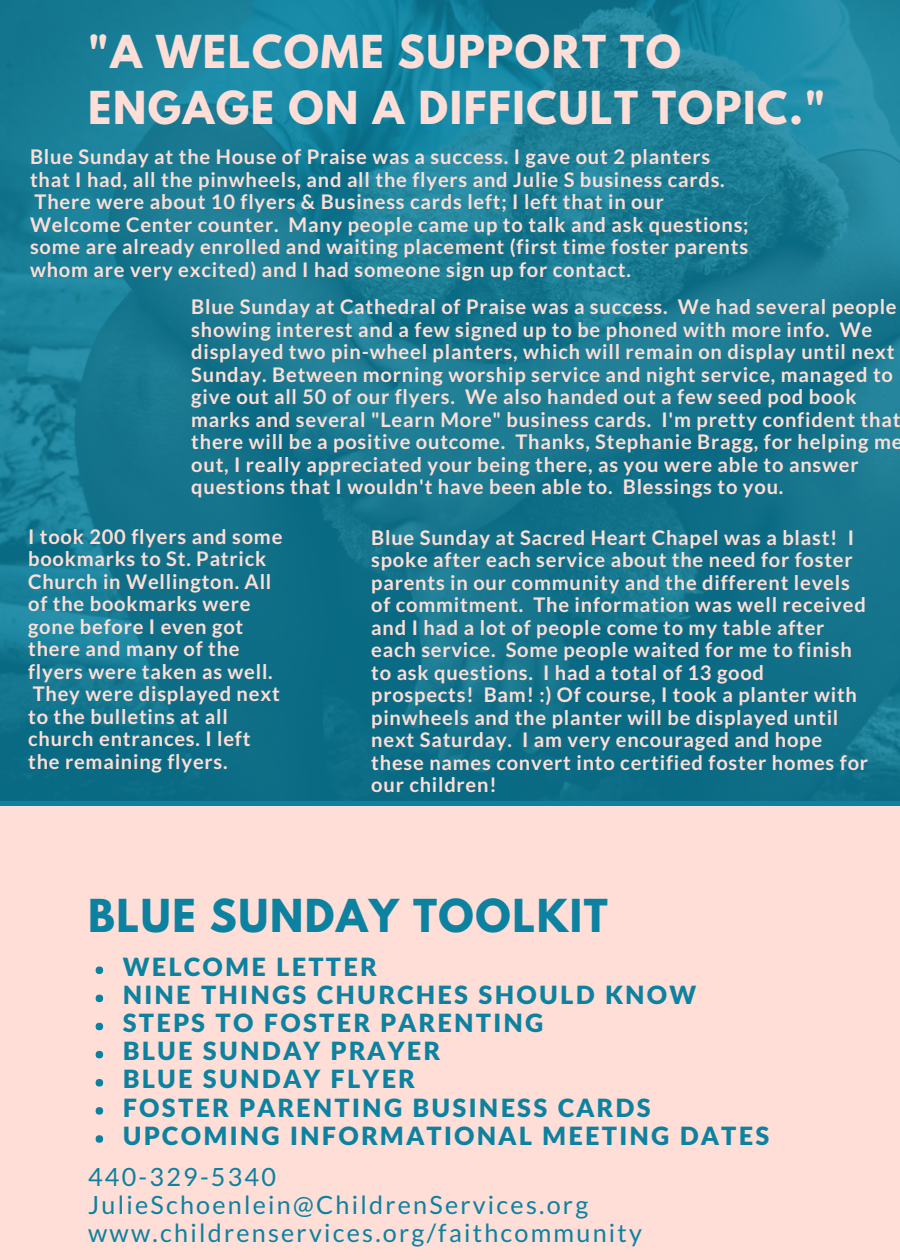
<style>
.page{position:relative;width:900px;height:1260px;background:#fff}
.page>*{position:absolute;margin:0;border:0;box-sizing:border-box;transform-origin:0 0}
.t1{font:700 40.25px/56.2px "League Spartan";letter-spacing:.04em;color:#feded6}
.t2{font:700 40.25px "League Spartan";letter-spacing:.04em;color:#0c81a0}
.t3{font:900 25.25px/28px "Lato";letter-spacing:.09em;color:#0c81a0}
.t4{font:25.25px/28px "Lato";letter-spacing:.09em;color:#0c81a0}
.t5{font:700 20px/22.5px "Lato";letter-spacing:.04em;color:#feded6}
</style>
<div class="page">
<div style="left:0;top:806px;width:900px;height:454px;background:#feded6"></div>
<img style="left:0;top:0;width:900px;height:801px">
<div style="left:96px;top:967px;width:7px;height:7px;background:#0c81a0;border-radius:50%"></div>
<div style="left:96px;top:995px;width:7px;height:7px;background:#0c81a0;border-radius:50%"></div>
<div style="left:96px;top:1023px;width:7px;height:7px;background:#0c81a0;border-radius:50%"></div>
<div style="left:96px;top:1051px;width:7px;height:7px;background:#0c81a0;border-radius:50%"></div>
<div style="left:96px;top:1079px;width:7px;height:8px;background:#0c81a0;border-radius:50%"></div>
<div style="left:96px;top:1107px;width:7px;height:8px;background:#0c81a0;border-radius:50%"></div>
<div style="left:96px;top:1135px;width:7px;height:8px;background:#0c81a0;border-radius:50%"></div>
<h1 class="t1" style="left:88px;top:28px;width:739px">"A WELCOME SUPPORT TO<br>ENGAGE ON A DIFFICULT TOPIC."</h1>
<p class="t5" style="left:30px;top:145px;width:720px">Blue Sunday at the House of Praise was a success. I gave out 2 planters that I had, all the pinwheels, and all the flyers and Julie S business cards.<br>There were about 10 flyers &amp; Business cards left; I left that in our Welcome Center counter. Many people came up to talk and ask questions; some are already enrolled and waiting placement (first time foster parents whom are very excited) and I had someone sign up for contact.</p>
<p class="t5" style="left:191px;top:295px;width:713px">Blue Sunday at Cathedral of Praise was a success. We had several people showing interest and a few signed up to be phoned with more info. We displayed two pin-wheel planters, which will remain on display until next Sunday. Between morning worship service and night service, managed to give out all 50 of our flyers. We also handed out a few seed pod book marks and several "Learn More" business cards. I'm pretty confident that there will be a positive outcome. Thanks, Stephanie Bragg, for helping me out, I really appreciated your being there, as you were able to answer questions that I wouldn't have been able to. Blessings to you.</p>
<p class="t5" style="left:28px;top:525px;width:256px">I took 200 flyers and some bookmarks to St. Patrick<br>Church in Wellington. All of the bookmarks were gone before I even got there and many of the flyers were taken as well.<br>They were displayed next to the bulletins at all church entrances. I left the remaining flyers.</p>
<p class="t5" style="left:371px;top:526px;width:498px">Blue Sunday at Sacred Heart Chapel was a blast! I spoke after each service about the need for foster parents in our community and the different levels of commitment. The information was well received and I had a lot of people come to my table after each service. Some people waited for me to finish to ask questions. I had a total of 13 good prospects! Bam! :) Of course, I took a planter with pinwheels and the planter will be displayed until next Saturday. I am very encouraged and hope these names convert into certified foster homes for our children!</p>
<h1 class="t2" style="left:88px;top:896px;width:521px">BLUE SUNDAY TOOLKIT</h1>
<p class="t3" style="left:123px;top:952px;width:648px">WELCOME LETTER<br>NINE THINGS CHURCHES SHOULD KNOW<br>STEPS TO FOSTER PARENTING<br>BLUE SUNDAY PRAYER<br>BLUE SUNDAY FLYER<br>FOSTER PARENTING BUSINESS CARDS<br>UPCOMING INFORMATIONAL MEETING DATES</p>
<p class="t4" style="left:88px;top:1162px;width:556px">440-329-5340<br>JulieSchoenlein@ChildrenServices.org www.childrenservices.org/faithcommunity</p>
</div>
